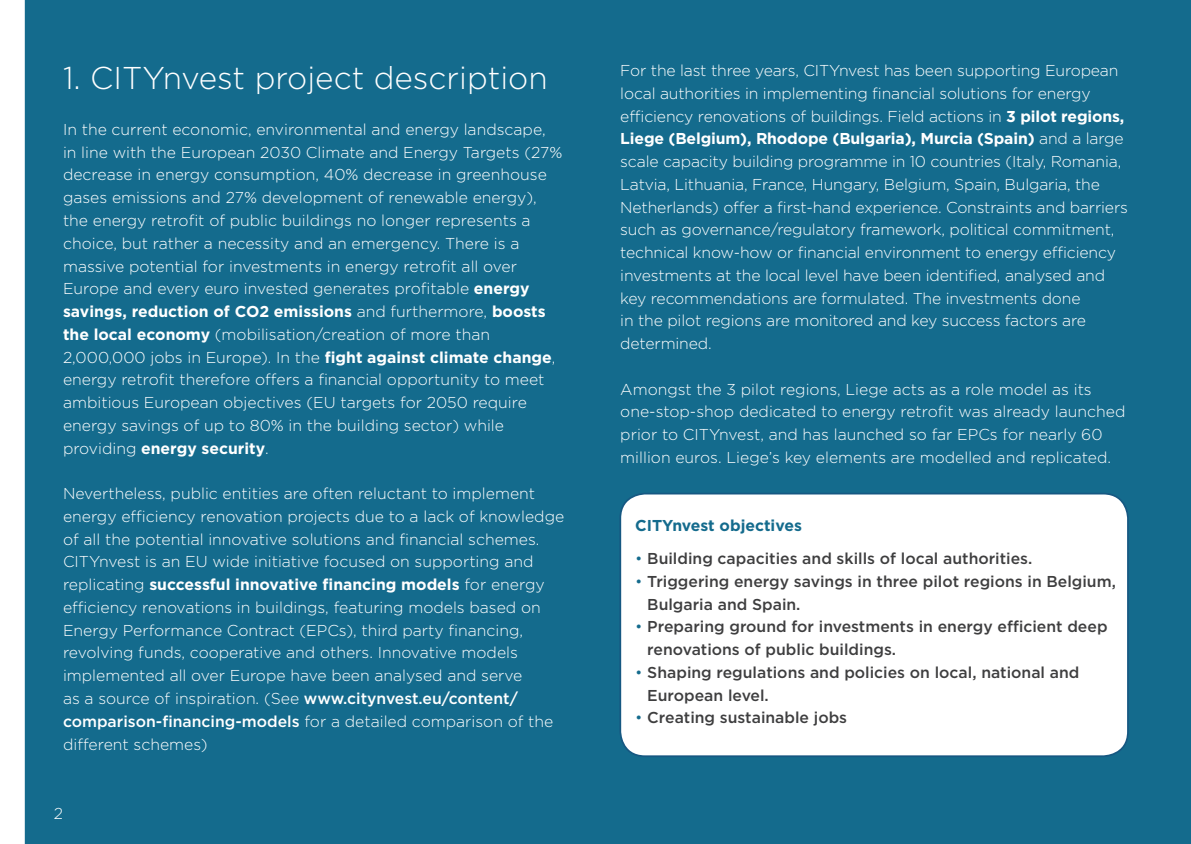
<style>
.page{position:relative;width:1191px;height:844px;background:#fff}
.page>*{position:absolute;margin:0;border:0;box-sizing:border-box;transform-origin:0 0}
.t1{font:300 31.5px "Gotham";color:#fff}
.t2{font:300 15.75px/22.8px "Gotham";color:#fff}
.t3{font:500 15.75px/22.8px "Gotham";color:#3e3e3f}
.t4{font:700 15.75px "Gotham";color:#146b8d}
.s1{font-weight:700}
.s2{font-weight:500}
.s3{font-weight:300;color:#146b8d}
</style>
<div class="page">
<div style="left:25px;top:0;width:1166px;height:843px;background:#146b8d"></div>
<div style="left:620px;top:493px;width:508px;height:263px;background:#fff;border-radius:25px"></div>
<div style="left:619px;top:492px;width:509px;height:264px;border:2px solid #165882;border-radius:25px"></div>
<h1 class="t1" style="left:63px;top:61px;width:486px">1. CITYnvest project description</h1>
<p class="t2" style="left:63px;top:118px;width:501px">In the current economic, environmental and energy landscape, in line with the European 2030 Climate and Energy Targets (27% decrease in energy consumption, 40% decrease in greenhouse gases emissions and 27% development of renewable energy), the energy retrofit of public buildings no longer represents a choice, but rather a necessity and an emergency. There is a massive potential for investments in energy retrofit all over Europe and every euro invested generates profitable <span class="s1">energy savings, reduction of CO2 emissions</span> and furthermore, <span class="s1">boosts the local economy</span> (mobilisation/creation of more than 2,000,000 jobs in Europe). In the <span class="s1">fight against climate change</span>, energy retrofit therefore offers a financial opportunity to meet ambitious European objectives (EU targets for 2050 require energy savings of up to 80% in the building sector) while providing <span class="s1">energy security</span>.</p>
<p class="t2" style="left:63px;top:482px;width:503px">Nevertheless, public entities are often reluctant to implement energy efficiency renovation projects due to a lack of knowledge of all the potential innovative solutions and financial schemes.<br>CITYnvest is an EU wide initiative focused on supporting and replicating <span class="s1">successful innovative financing models</span> for energy efficiency renovations in buildings, featuring models based on Energy Performance Contract (EPCs), third party financing, revolving funds, cooperative and others. Innovative models implemented all over Europe have been analysed and serve<br>as a source of inspiration. (See <span class="s2">www.citynvest.eu/content/ comparison-financing-models</span> for a detailed comparison of the different schemes)</p>
<p class="t2" style="left:54px;top:801px;width:11px">2</p>
<p class="t2" style="left:620px;top:59px;width:509px">For the last three years, CITYnvest has been supporting European local authorities in implementing financial solutions for energy efficiency renovations of buildings. Field actions in <span class="s1">3 pilot regions, Liege (Belgium), Rhodope (Bulgaria), Murcia (Spain)</span> and a large scale capacity building programme in 10 countries (Italy, Romania, Latvia, Lithuania, France, Hungary, Belgium, Spain, Bulgaria, the Netherlands) offer a first-hand experience. Constraints and barriers such as governance/regulatory framework, political commitment, technical know-how or financial environment to energy efficiency investments at the local level have been identified, analysed and key recommendations are formulated. The investments done<br>in the pilot regions are monitored and key success factors are determined.</p>
<p class="t2" style="left:620px;top:377px;width:507px">Amongst the 3 pilot regions, Liege acts as a role model as its one-stop-shop dedicated to energy retrofit was already launched prior to CITYnvest, and has launched so far EPCs for nearly 60 million euros. Liege’s key elements are modelled and replicated.</p>
<p class="t4" style="left:635px;top:516px;width:168px">CITYnvest objectives</p>
<p class="t3" style="left:635px;top:546px;width:399px"><span class="s3">•</span> Building capacities and skills of local authorities.</p>
<p class="t3" style="left:647px;top:569px;width:470px;text-indent:-12px"><span class="s3">•</span> Triggering energy savings in three pilot regions in Belgium,<br>Bulgaria and Spain.</p>
<p class="t3" style="left:647px;top:615px;width:462px;text-indent:-12px"><span class="s3">•</span> Preparing ground for investments in energy efficient deep renovations of public buildings.</p>
<p class="t3" style="left:647px;top:660px;width:433px;text-indent:-12px"><span class="s3">•</span> Shaping regulations and policies on local, national and<br>European level.</p>
<p class="t3" style="left:635px;top:706px;width:213px"><span class="s3">•</span> Creating sustainable jobs</p>
</div>
